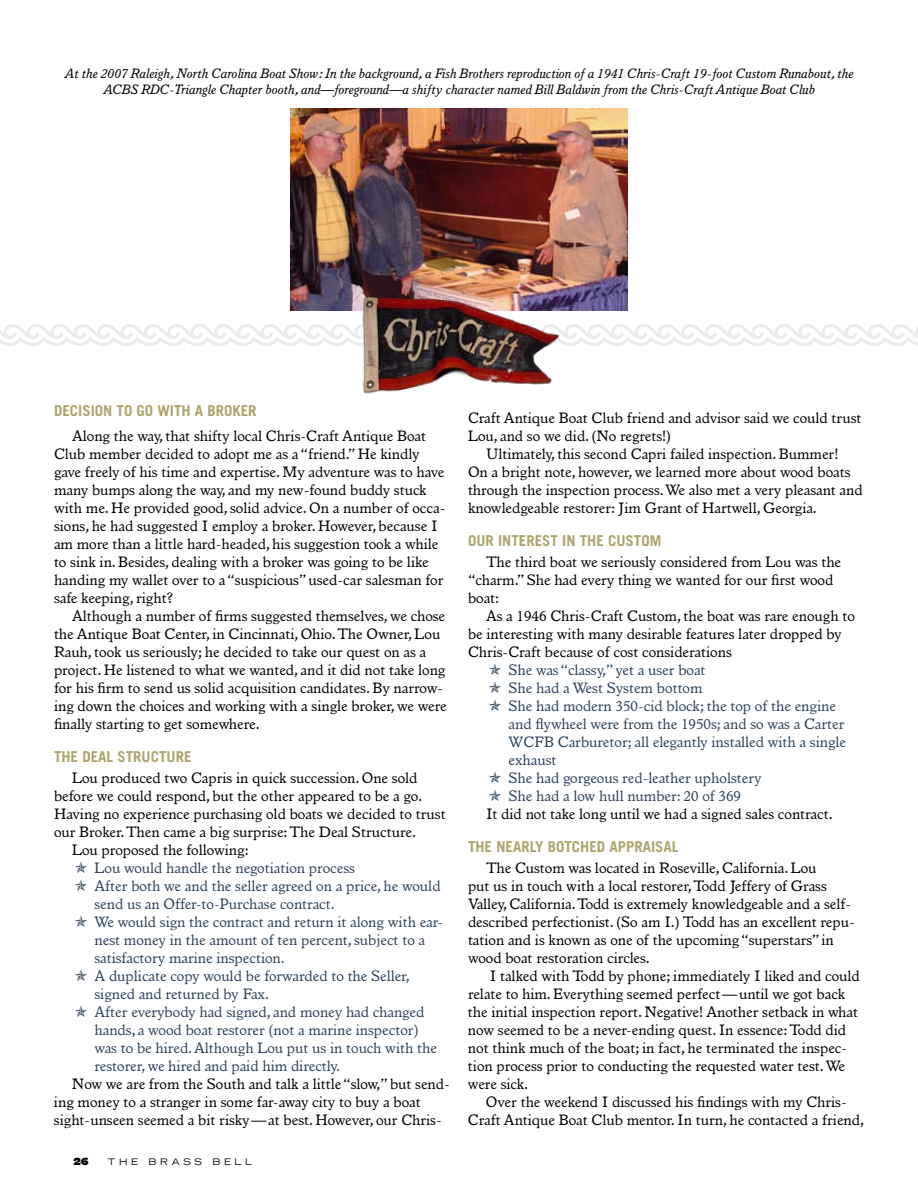
<style>
.page{position:relative;width:918px;height:1188px;background:#fff}
.page>*{position:absolute;margin:0;border:0;box-sizing:border-box;transform-origin:0 0}
.t1{font:15px/18px "Italian Old Style";color:#000}
.t2{font:15px/18px "Italian Old Style";color:#2d435b}
.t3{font:700 15px "Trade Gothic";color:#ada46d}
.t4{font:italic 13.5px/16.2px "Italian Old Style";color:#000;text-align:center}
.t5{font:expanded 9px "Trade Gothic LH";letter-spacing:.4em;color:#000}
.t6{font:9px "Freedumb With";color:#000}
</style>
<div class="page">
<img style="left:290px;top:108px;width:338px;height:202px">
<svg style="left:0;top:324px;width:918px;height:22px"></svg>
<img style="left:354px;top:287px;width:210px;height:107px">
<p class="t4" style="left:64px;top:65px;width:790px">At the 2007 Raleigh, North Carolina Boat Show: In the background, a Fish Brothers reproduction of a 1941 Chris-Craft 19-foot Custom Runabout, the<br>ACBS RDC-Triangle Chapter booth, and—foreground—a shifty character named Bill Baldwin from the Chris-Craft Antique Boat Club</p>
<p class="t3" style="left:54px;top:402px;width:204px">DECISION TO GO WITH A BROKER</p>
<p class="t1" style="left:54px;top:427px;width:393px;text-indent:18px">Along the way, that shifty local Chris-Craft Antique Boat Club member decided to adopt me as a “friend.” He kindly gave freely of his time and expertise. My adventure was to have many bumps along the way, and my new-found buddy stuck with me. He provided good, solid advice. On a number of occa&shy;sions, he had suggested I employ a broker. However, because I am more than a little hard-headed, his suggestion took a while to sink in. Besides, dealing with a broker was going to be like handing my wallet over to a “suspicious” used-car salesman for safe keeping, right?</p>
<p class="t1" style="left:54px;top:607px;width:394px;text-indent:18px">Although a number of firms suggested themselves, we chose the Antique Boat Center, in Cincinnati, Ohio. The Owner, Lou Rauh, took us seriously; he decided to take our quest on as a project. He listened to what we wanted, and it did not take long for his firm to send us solid acquisition candidates. By narrow&shy;ing down the choices and working with a single broker, we were finally starting to get somewhere.</p>
<p class="t3" style="left:54px;top:747px;width:139px">THE DEAL STRUCTURE</p>
<p class="t1" style="left:72px;top:769px;width:347px">Lou produced two Capris in quick succession. One sold</p>
<p class="t1" style="left:54px;top:787px;width:370px">before we could respond, but the other appeared to be a go.</p>
<p class="t1" style="left:54px;top:805px;width:393px">Having no experience purchasing old boats we decided to trust</p>
<p class="t1" style="left:54px;top:823px;width:364px">our Broker. Then came a big surprise: The Deal Structure.</p>
<p class="t1" style="left:72px;top:841px;width:178px">Lou proposed the following:</p>
<p class="t2" style="left:94px;top:859px;width:350px">Lou would handle the negotiation process<br>After both we and the seller agreed on a price, he would send us an Offer-to-Purchase contract.<br>We would sign the contract and return it along with ear&shy;nest money in the amount of ten percent, subject to a satisfactory marine inspection.<br>A duplicate copy would be forwarded to the Seller, signed and returned by Fax.<br>After everybody had signed, and money had changed hands, a wood boat restorer (not a marine inspector) was to be hired. Although Lou put us in touch with the restorer, we hired and paid him directly.</p>
<p class="t1" style="left:54px;top:1075px;width:397px;text-indent:18px">Now we are from the South and talk a little “slow,” but send&shy;ing money to a stranger in some far-away city to buy a boat sight-unseen seemed a bit risky—at best. However, our Chris-</p>
<p class="t6" style="left:73px;top:1154px;width:17px">26</p>
<p class="t5" style="left:108px;top:1155px;width:136px">THE BRASS BELL</p>
<p class="t1" style="left:468px;top:409px;width:395px">Craft Antique Boat Club friend and advisor said we could trust</p>
<p class="t1" style="left:468px;top:427px;width:205px">Lou, and so we did. (No regrets!)</p>
<p class="t1" style="left:486px;top:445px;width:354px">Ultimately, this second Capri failed inspection. Bummer!</p>
<p class="t1" style="left:468px;top:463px;width:384px">On a bright note, however, we learned more about wood boats</p>
<p class="t1" style="left:468px;top:481px;width:396px">through the inspection process. We also met a very pleasant and</p>
<p class="t1" style="left:468px;top:499px;width:351px">knowledgeable restorer: Jim Grant of Hartwell, Georgia.</p>
<p class="t3" style="left:468px;top:531px;width:193px">OUR INTEREST IN THE CUSTOM</p>
<p class="t1" style="left:468px;top:553px;width:375px;text-indent:18px">The third boat we seriously considered from Lou was the “charm.” She had every thing we wanted for our first wood boat:</p>
<p class="t1" style="left:468px;top:607px;width:388px;text-indent:18px">As a 1946 Chris-Craft Custom, the boat was rare enough to be interesting with many desirable features later dropped by<br>Chris-Craft because of cost considerations</p>
<p class="t2" style="left:508px;top:661px;width:339px">She was “classy,” yet a user boat<br>She had a West System bottom<br>She had modern 350-cid block; the top of the engine and flywheel were from the 1950s; and so was a Carter WCFB Carburetor; all elegantly installed with a single exhaust<br>She had gorgeous red-leather upholstery<br>She had a low hull number: 20 of 369</p>
<p class="t1" style="left:486px;top:805px;width:348px">It did not take long until we had a signed sales contract.</p>
<p class="t3" style="left:468px;top:837px;width:212px">THE NEARLY BOTCHED APPRAISAL</p>
<p class="t1" style="left:468px;top:859px;width:388px;text-indent:18px">The Custom was located in Roseville, California. Lou<br>put us in touch with a local restorer, Todd Jeffery of Grass Valley, California. Todd is extremely knowledgeable and a self&shy;described perfectionist. (So am I.) Todd has an excellent repu&shy;tation and is known as one of the upcoming “superstars” in wood boat restoration circles.</p>
<p class="t1" style="left:468px;top:967px;width:393px;text-indent:22px">I talked with Todd by phone; immediately I liked and could relate to him. Everything seemed perfect—until we got back the initial inspection report. Negative! Another setback in what now seemed to be a never-ending quest. In essence: Todd did not think much of the boat; in fact, he terminated the inspec&shy;tion process prior to conducting the requested water test. We were sick.</p>
<p class="t1" style="left:468px;top:1093px;width:398px;text-align:center">Over the weekend I discussed his findings with my Chris-<br>Craft Antique Boat Club mentor. In turn, he contacted a friend,</p>
</div>
